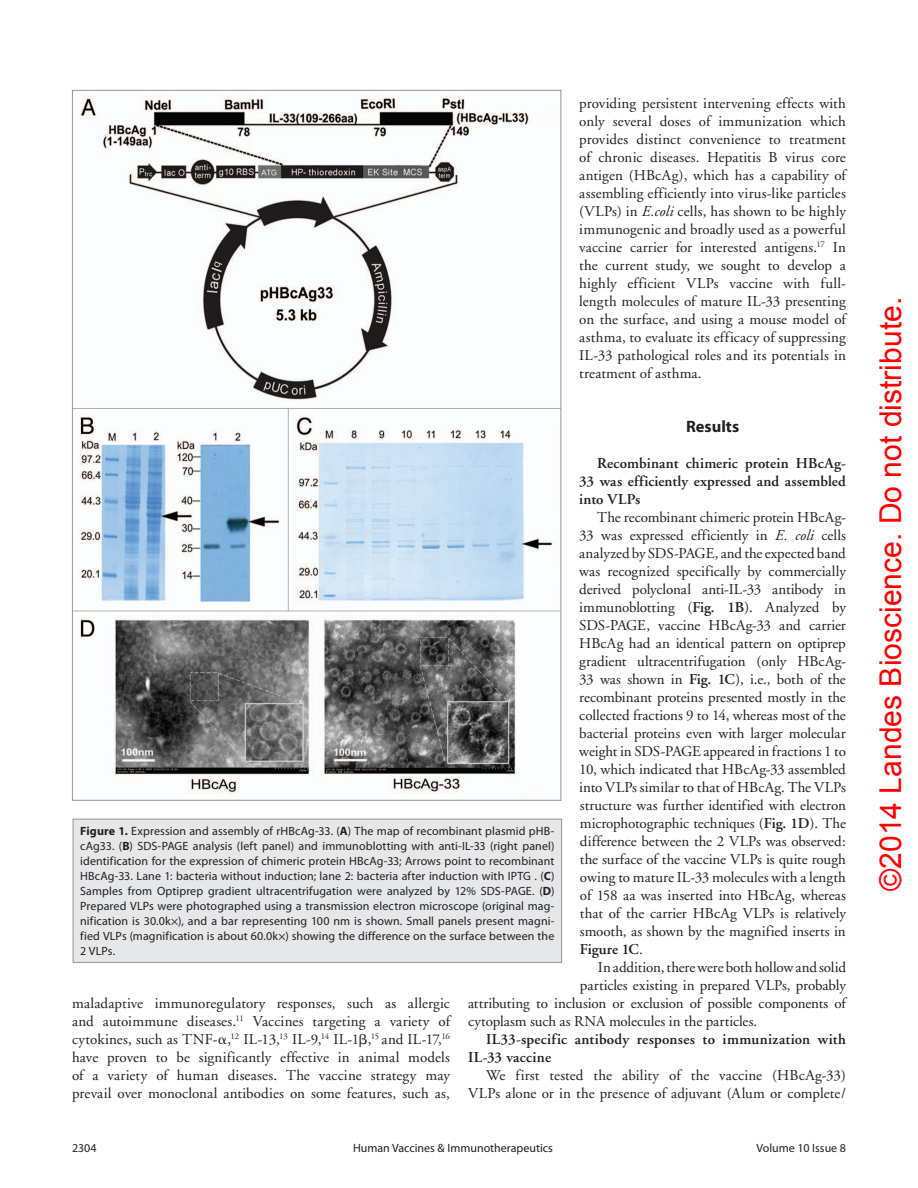
<style>
.page{position:relative;width:918px;height:1188px;background:#fff}
.page>*{position:absolute;margin:0;border:0;box-sizing:border-box;transform-origin:0 0}
.t1{font:30.15px "Arial";color:#f00}
.t2{font:700 16.5px "Myriad Pro";color:#231f20}
.t3{font:15px/18px "Adobe Garamond";color:#231f20;text-align:justify}
.t4{font:600 15px/18px "Adobe Garamond";letter-spacing:.015em;color:#231f20;text-align:justify}
.t5{font:12px/15px "Myriad Pro";letter-spacing:.005em;color:#231f20;text-align:justify}
.s1{font-style:italic}
.s2{font-weight:600}
.s3{font-weight:700}
.s4{font-family:"Universal Std Greekw Math Pi"}
</style>
<div class="page">
<div style="left:73px;top:819px;width:489px;height:143px;background:#e6e7e9"></div>
<div style="left:73px;top:819px;width:489px;height:144px;border:1px solid #939598"></div>
<img style="left:74px;top:96px;width:485px;height:698px">
<p class="t3" style="left:579px;top:95px;width:268px">providing persistent intervening effects with only several doses of immunization which provides distinct convenience to treatment of chronic diseases. Hepatitis B virus core antigen (HBcAg), which has a capability of assembling efficiently into virus-like particles (VLPs) in <span class="s1">E.coli</span> cells, has shown to be highly immunogenic and broadly used as a powerful vaccine carrier for interested antigens.<sup>17</sup> In the current study, we sought to develop a highly efficient VLPs vaccine with full&shy;length molecules of mature IL-33 presenting on the surface, and using a mouse model of asthma, to evaluate its efficacy of suppressing IL-33 pathological roles and its potentials in treatment of asthma.</p>
<p class="t2" style="left:686px;top:416px;width:55px">Results</p>
<p class="t4" style="left:579px;top:455px;width:268px;text-indent:18px">Recombinant chimeric protein HBcAg-33 was efficiently expressed and assembled into VLPs</p>
<p class="t3" style="left:579px;top:509px;width:268px;text-indent:18px">The recombinant chimeric protein HBcAg-33 was expressed efficiently in <span class="s1">E. coli</span> cells analyzed by SDS-PAGE, and the expected band was recognized specifically by commercially derived polyclonal anti-IL-33 antibody in immunoblotting (<span class="s2">Fig. 1B</span>). Analyzed by SDS-PAGE, vaccine HBcAg-33 and carrier HBcAg had an identical pattern on optiprep gradient ultracentrifugation (only HBcAg-33 was shown in <span class="s2">Fig. 1C</span>), i.e., both of the recombinant proteins presented mostly in the collected fractions 9 to 14, whereas most of the bacterial proteins even with larger molecular weight in SDS-PAGE appeared in fractions 1 to 10, which indicated that HBcAg-33 assembled into VLPs similar to that of HBcAg. The VLPs structure was further identified with electron microphotographic techniques (<span class="s2">Fig. 1D</span>). The difference between the 2 VLPs was observed: the surface of the vaccine VLPs is quite rough owing to mature IL-33 molecules with a length of 158 aa was inserted into HBcAg, whereas that of the carrier HBcAg VLPs is relatively smooth, as shown by the magnified inserts in <span class="s2">Figure 1C</span>.</p>
<p class="t3" style="left:598px;top:959px;width:250px">In addition, there were both hollow and solid</p>
<p class="t3" style="left:580px;top:977px;width:267px">particles existing in prepared VLPs, probably</p>
<p class="t3" style="left:468px;top:995px;width:379px">attributing to inclusion or exclusion of possible components of</p>
<p class="t3" style="left:468px;top:1013px;width:291px">cytoplasm such as RNA molecules in the particles.</p>
<p class="t4" style="left:468px;top:1031px;width:379px;text-indent:18px">IL33-specific antibody responses to immunization with<br>IL-33 vaccine</p>
<p class="t3" style="left:468px;top:1067px;width:379px;text-align:right">We first tested the ability of the vaccine (HBcAg-33)<br>VLPs alone or in the presence of adjuvant (Alum or complete/</p>
<p class="t5" style="left:80px;top:824px;width:476px"><span class="s3">Figure 1.</span> Expression and assembly of rHBcAg-33. (<span class="s3">A</span>) The map of recombinant plasmid pHB&shy;cAg33. (<span class="s3">B</span>) SDS-PAGE analysis (left panel) and immunoblotting with anti-IL-33 (right panel) identification for the expression of chimeric protein HBcAg-33; Arrows point to recombinant HBcAg-33. Lane 1: bacteria without induction; lane 2: bacteria after induction with IPTG . (<span class="s3">C</span>)<br>Samples from Optiprep gradient ultracentrifugation were analyzed by 12% SDS-PAGE. (<span class="s3">D</span>)<br>Prepared VLPs were photographed using a transmission electron microscope (original mag&shy;nification is 30.0k×), and a bar representing 100 nm is shown. Small panels present magni&shy;fied VLPs (magnification is about 60.0k×) showing the difference on the surface between the 2 VLPs.</p>
<p class="t3" style="left:72px;top:995px;width:379px">maladaptive immunoregulatory responses, such as allergic and autoimmune diseases.<sup>11</sup> Vaccines targeting a variety of cytokines, such as TNF-<span class="s4">α</span>,<sup>12</sup> IL-13,<sup>13</sup> IL-9,<sup>14</sup> IL-1<span class="s4">β</span>,<sup>15</sup> and IL-17,<sup>16 </sup>have proven to be significantly effective in animal models of a variety of human diseases. The vaccine strategy may prevail over monoclonal antibodies on some features, such as,</p>
<p class="t5" style="left:72px;top:1140px;width:26px">2304</p>
<p class="t5" style="left:353px;top:1140px;width:201px">H uman Vaccines &amp; Immunotherapeutics</p>
<p class="t5" style="left:757px;top:1140px;width:91px">Volume 10 Issue 8</p>
<h1 class="t1" style="left:871px;top:891px;width:595px;rotate:-90deg">©2014 Landes Bioscience. Do not distribute.</h1>
</div>
